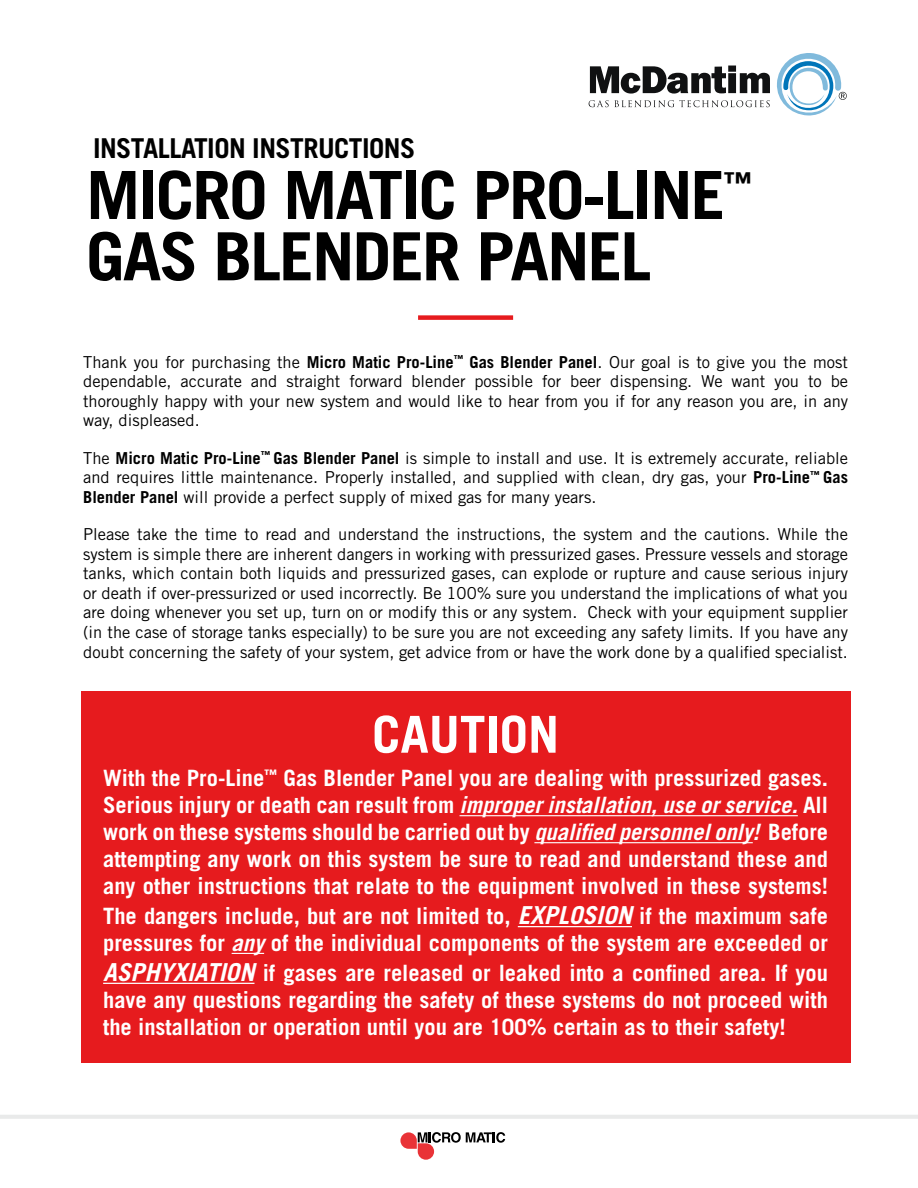
<style>
.page{position:relative;width:918px;height:1188px;background:#fff}
.page>*{position:absolute;margin:0;border:0;box-sizing:border-box;transform-origin:0 0}
.t1{font:700 66.45px "Trade Gothic LT Std";letter-spacing:-.03em;color:#000;scale:1.05 1}
.t2{font:700 51px "Trade Gothic";color:#fff}
.t3{font:700 27.45px "Trade Gothic LT Std";letter-spacing:-.02em;color:#000}
.t4{font:700 27.3px "Trade Gothic LT Std";color:#000;scale:1.05 1}
.t5{font:700 22.5px/27px "Trade Gothic";color:#fff;text-align:justify}
.t6{font:16.5px/19.5px "Trade Gothic LT Std";color:#000;text-align:justify}
.s1{font-weight:700}
.s2{font-style:italic}
.s3{font-style:italic;font-size:24.75px}
</style>
<div class="page">
<svg style="left:400px;top:1132px;width:105px;height:28px"></svg>
<hr style="left:0;top:1115px;width:918px;height:4px;background:#e9eaea">
<div style="left:81px;top:691px;width:769px;height:372px;background:#e61b1e"></div>
<hr style="left:460px;top:815px;width:338px;height:1px;background:#fff">
<hr style="left:534px;top:842px;width:219px;height:1px;background:#fff">
<hr style="left:518px;top:926px;width:114px;height:1px;background:#fff">
<hr style="left:232px;top:953px;width:32px;height:1px;background:#fff">
<hr style="left:103px;top:983px;width:151px;height:1px;background:#fff">
<svg style="left:590px;top:66px;width:180px;height:28px"></svg>
<svg style="left:589px;top:100px;width:181px;height:7px"></svg>
<svg style="left:777px;top:53px;width:70px;height:62px"></svg>
<div style="left:418px;top:315px;width:95px;height:5px;background:#e61b1e"></div>
<h3 class="t3" style="left:93px;top:131px;width:324px">INSTALLATION INSTRUCTIONS</h3>
<h1 class="t1" style="left:86px;top:154px;width:611px">MICRO MATIC PRO-LINE</h1>
<h3 class="t4" style="left:723px;top:165px;width:29px">™</h3>
<h1 class="t1" style="left:86px;top:216px;width:540px">GAS BLENDER PANEL</h1>
<p class="t6" style="left:83px;top:352px;width:767px">Thank you for purchasing the <span class="s1">Micro Matic Pro-Line</span><sup>™</sup> <span class="s1">Gas Blender Panel</span>. Our goal is to give you the most dependable, accurate and straight forward blender possible for beer dispensing. We want you to be thoroughly happy with your new system and would like to hear from you if for any reason you are, in any way, displeased.</p>
<p class="t6" style="left:83px;top:448px;width:766px">The <span class="s1">Micro Matic Pro-Line</span><sup>™</sup> <span class="s1">Gas Blender Panel</span> is simple to install and use. It is extremely accurate, reliable and requires little maintenance. Properly installed, and supplied with clean, dry gas, your <span class="s1">Pro-Line</span><sup>™</sup> <span class="s1">Gas Blender Panel</span> will provide a perfect supply of mixed gas for many years.</p>
<p class="t6" style="left:83px;top:525px;width:766px">Please take the time to read and understand the instructions, the system and the cautions. While the system is simple there are inherent dangers in working with pressurized gases. Pressure vessels and storage tanks, which contain both liquids and pressurized gases, can explode or rupture and cause serious injury or death if over-pressurized or used incorrectly. Be 100% sure you understand the implications of what you are doing whenever you set up, turn on or modify this or any system. Check with your equipment supplier (in the case of storage tanks especially) to be sure you are not exceeding any safety limits. If you have any doubt concerning the safety of your system, get advice from or have the work done by a qualified specialist.</p>
<h2 class="t2" style="left:372px;top:703px;width:189px">CAUTION</h2>
<p class="t5" style="left:103px;top:765px;width:726px">With the Pro-Line<sup>™</sup> Gas Blender Panel you are dealing with pressurized gases.<br>Serious injury or death can result from <span class="s2">improperinstallation,useorservice.</span>All work on these systems should be carried out by <span class="s2">qualifiedpersonnelonly!</span> Before attempting any work on this system be sure to read and understand these and any other instructions that relate to the equipment involved in these systems!</p>
<h3 class="t5" style="left:103px;top:902px;width:726px">The dangers include, but are not limited to, <span class="s3">EXPLOSION</span>if the maximum safe pressures for <span class="s2">any</span>of the individual components of the system are exceeded or</h3>
<h3 class="t5" style="left:103px;top:959px;width:726px"><span class="s3">ASPHYXIATION</span> if gases are released or leaked into a confined area. If you have any questions regarding the safety of these systems do not proceed with the installation or operation until you are 100% certain as to their safety!</h3>
</div>
